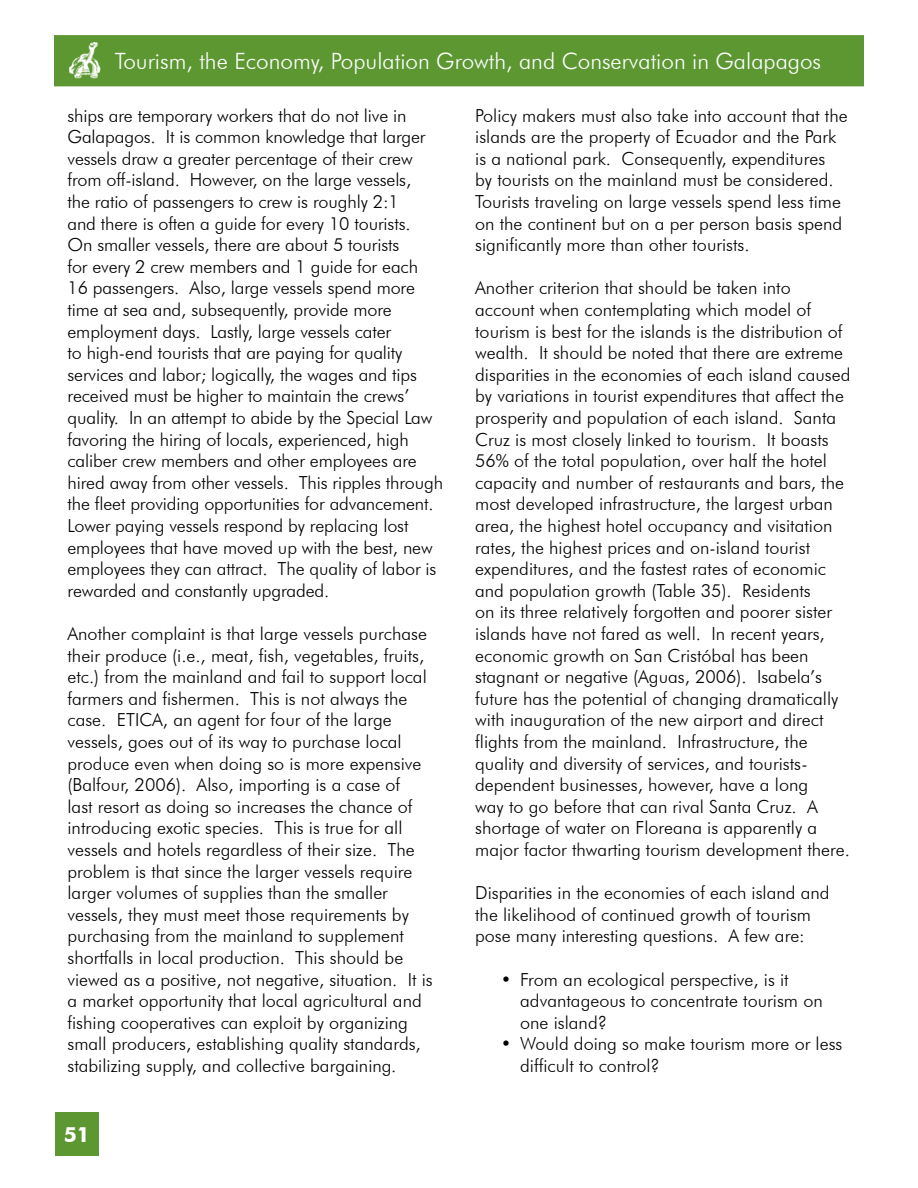
<style>
.page{position:relative;width:918px;height:1188px;background:#fff}
.page>*{position:absolute;margin:0;border:0;box-sizing:border-box;transform-origin:0 0}
.t1{font:300 22.5px "Futura BT";color:#fff}
.t2{font:700 21px "Futura BT";color:#fff}
.t3{font:300 18px/21.6px "Futura BT";color:#000}
</style>
<div class="page">
<div style="left:55px;top:36px;width:808px;height:50px;background:#5d9732"></div>
<div style="left:54px;top:35px;width:810px;height:51px;border:2px solid #5d9732"></div>
<img style="left:69px;top:42px;width:32px;height:44px">
<div style="left:55px;top:1112px;width:44px;height:44px;background:#5d9732"></div>
<p class="t1" style="left:115px;top:48px;width:708px">Tourism, the Economy, Population Growth, and Conservation in Galapagos</p>
<p class="t3" style="left:68px;top:104px;width:377px">ships are temporary workers that do not live in Galapagos. It is common knowledge that larger vessels draw a greater percentage of their crew from off-island. However, on the large vessels,<br>the ratio of passengers to crew is roughly 2:1<br>and there is often a guide for every 10 tourists.<br>On smaller vessels, there are about 5 tourists<br>for every 2 crew members and 1 guide for each 16 passengers. Also, large vessels spend more time at sea and, subsequently, provide more employment days. Lastly, large vessels cater<br>to high-end tourists that are paying for quality services and labor; logically, the wages and tips received must be higher to maintain the crews’ quality. In an attempt to abide by the Special Law favoring the hiring of locals, experienced, high caliber crew members and other employees are hired away from other vessels. This ripples through the fleet providing opportunities for advancement.<br>Lower paying vessels respond by replacing lost employees that have moved up with the best, new employees they can attract. The quality of labor is rewarded and constantly upgraded.</p>
<p class="t3" style="left:68px;top:623px;width:367px">Another complaint is that large vessels purchase their produce (i.e., meat, fish, vegetables, fruits, etc.) from the mainland and fail to support local farmers and fishermen. This is not always the case. ETICA, an agent for four of the large vessels, goes out of its way to purchase local produce even when doing so is more expensive (Balfour, 2006). Also, importing is a case of<br>last resort as doing so increases the chance of introducing exotic species. This is true for all vessels and hotels regardless of their size. The problem is that since the larger vessels require larger volumes of supplies than the smaller vessels, they must meet those requirements by purchasing from the mainland to supplement shortfalls in local production. This should be viewed as a positive, not negative, situation. It is a market opportunity that local agricultural and fishing cooperatives can exploit by organizing small producers, establishing quality standards, stabilizing supply, and collective bargaining.</p>
<p class="t2" style="left:64px;top:1122px;width:22px">51</p>
<p class="t3" style="left:475px;top:104px;width:374px">Policy makers must also take into account that the islands are the property of Ecuador and the Park is a national park. Consequently, expenditures<br>by tourists on the mainland must be considered.<br>Tourists traveling on large vessels spend less time on the continent but on a per person basis spend significantly more than other tourists.</p>
<p class="t3" style="left:475px;top:277px;width:377px">Another criterion that should be taken into account when contemplating which model of tourism is best for the islands is the distribution of wealth. It should be noted that there are extreme disparities in the economies of each island caused by variations in tourist expenditures that affect the prosperity and population of each island. Santa Cruz is most closely linked to tourism. It boasts 56% of the total population, over half the hotel capacity and number of restaurants and bars, the most developed infrastructure, the largest urban area, the highest hotel occupancy and visitation rates, the highest prices and on-island tourist expenditures, and the fastest rates of economic and population growth (Table 35). Residents<br>on its three relatively forgotten and poorer sister islands have not fared as well. In recent years, economic growth on San Cristóbal has been stagnant or negative (Aguas, 2006). Isabela’s future has the potential of changing dramatically with inauguration of the new airport and direct flights from the mainland. Infrastructure, the quality and diversity of services, and tourists&shy;dependent businesses, however, have a long<br>way to go before that can rival Santa Cruz. A shortage of water on Floreana is apparently a major factor thwarting tourism development there.</p>
<p class="t3" style="left:475px;top:882px;width:356px">Disparities in the economies of each island and the likelihood of continued growth of tourism pose many interesting questions. A few are:</p>
<p class="t3" style="left:520px;top:968px;width:304px;text-indent:-19px">• From an ecological perspective, is it advantageous to concentrate tourism on one island?</p>
<p class="t3" style="left:520px;top:1033px;width:324px;text-indent:-19px">• Would doing so make tourism more or less difficult to control?</p>
</div>
